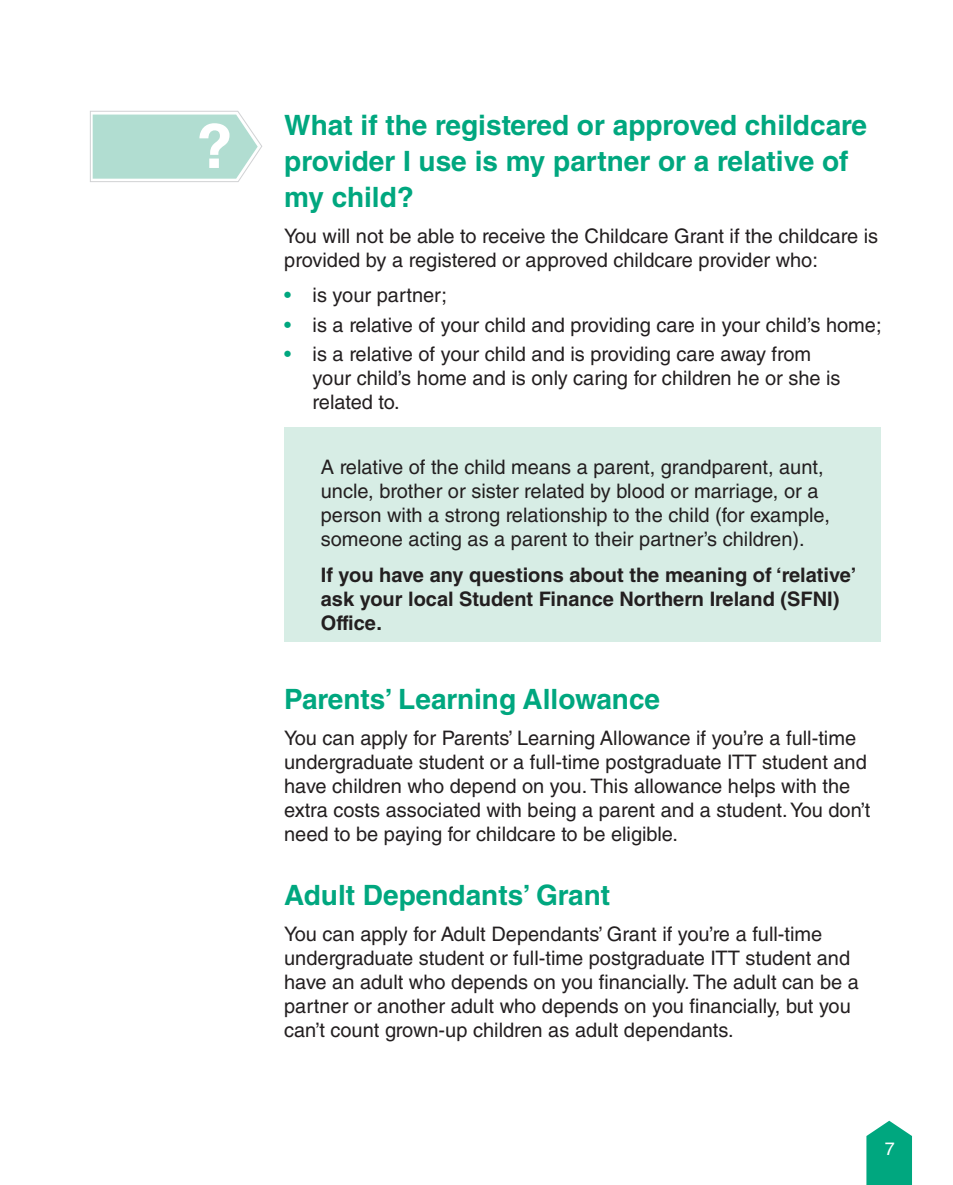
<style>
.page{position:relative;width:953px;height:1185px;background:#fff}
.page>*{position:absolute;margin:0;border:0;box-sizing:border-box;transform-origin:0 0}
.t1{font:700 61.2px "Helvetica Neue LT Std";color:#fff}
.t2{font:700 28px/36px "Helvetica LT Std";color:#00a77f}
.t3{font:20px/24px "Helvetica LT Std";color:#231f20}
.t4{font:700 20px/24px "Helvetica LT Std";color:#231f20}
.t5{font:18px "Helvetica LT Std";color:#fff}
.s1{color:#00a77f}
</style>
<div class="page">
<svg style="left:90px;top:110px;width:172px;height:72px;background:#bfe2d8"></svg>
<svg style="left:866px;top:1121px;width:45px;height:64px;background:#1eb18e"></svg>
<div style="left:284px;top:428px;width:596px;height:214px;background:#d7ede5"></div>
<h1 class="t1" style="left:197px;top:108px;width:36px">?</h1>
<p class="t2" style="left:284px;top:107px;width:584px">What if the registered or approved childcare provider I use is my partner or a relative of my child?</p>
<p class="t3" style="left:284px;top:223px;width:595px">You will not be able to receive the Childcare Grant if the childcare is provided by a registered or approved childcare provider who:</p>
<p class="t3" style="left:284px;top:283px;width:164px"><span class="s1">•</span> is your partner;</p>
<p class="t3" style="left:284px;top:312px;width:598px"><span class="s1">•</span> is a relative of your child and providing care in your child’s home;</p>
<p class="t3" style="left:312px;top:342px;width:529px;text-indent:-28px"><span class="s1">•</span> is a relative of your child and is providing care away from your child’s home and is only caring for children he or she is related to.</p>
<p class="t3" style="left:321px;top:455px;width:510px">A relative of the child means a parent, grandparent, aunt, uncle, brother or sister related by blood or marriage, or a person with a strong relationship to the child (for example, someone acting as a parent to their partner’s children).</p>
<p class="t4" style="left:321px;top:562px;width:537px">If you have any questions about the meaning of ‘relative’ ask your local Student Finance Northern Ireland (SFNI)<br>Office.</p>
<p class="t2" style="left:284px;top:681px;width:377px">Parents’ Learning Allowance</p>
<p class="t3" style="left:284px;top:726px;width:587px">You can apply for Parents’ Learning Allowance if you’re a full-time undergraduate student or a full-time postgraduate ITT student and have children who depend on you. This allowance helps with the extra costs associated with being a parent and a student. You don’t need to be paying for childcare to be eligible.</p>
<p class="t2" style="left:284px;top:877px;width:327px">Adult Dependants’ Grant</p>
<p class="t3" style="left:284px;top:922px;width:576px">You can apply for Adult Dependants’ Grant if you’re a full-time undergraduate student or full-time postgraduate ITT student and have an adult who depends on you financially. The adult can be a partner or another adult who depends on you financially, but you can’t count grown-up children as adult dependants.</p>
<p class="t5" style="left:884px;top:1138px;width:12px">7</p>
</div>
